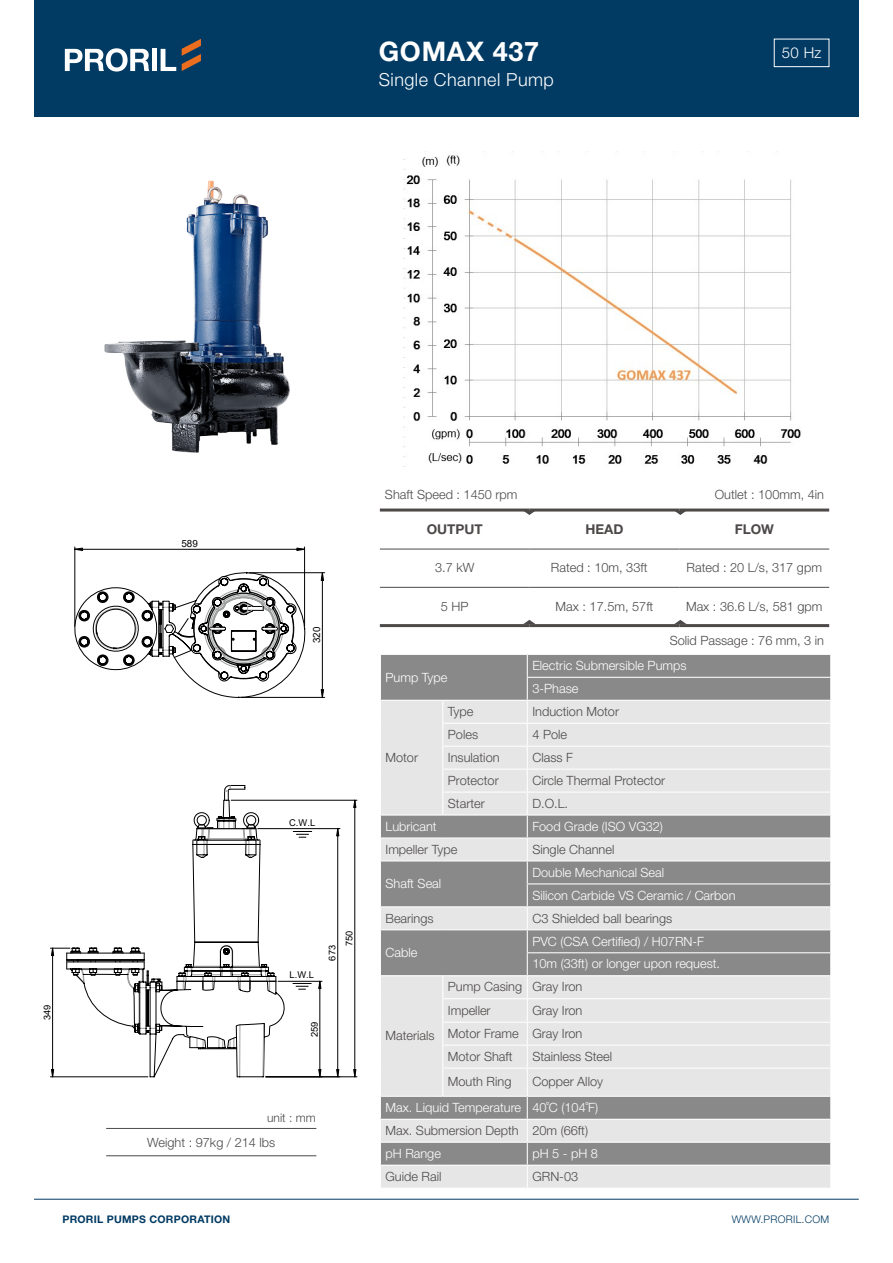
<style>
.page{position:relative;width:893px;height:1263px;background:#fff}
.page>*{position:absolute;margin:0;border:0;box-sizing:border-box;transform-origin:0 0}
.t1{font:700 27px "Helvetica Neue LT Std";letter-spacing:.025em;color:#fff}
.t2{font:300 18px "Helvetica Neue LT Std";letter-spacing:.025em;color:#fff}
.t3{font:300 15px "Helvetica Neue LT Std";color:#fff}
.t4{font:700 13.5px "Helvetica Neue LT Std";color:#4c4948}
.t5{font:300 12.75px/23.1px "Helvetica Neue LT Std";color:#4c4948}
.t6{font:300 12.75px/23px "Helvetica Neue LT Std";color:#fff}
.t7{font:300 12px "Helvetica Neue LT Std";color:#4c4948}
.t8{font:700 10.5px "Helvetica Neue LT Std";letter-spacing:.025em;color:#013a63}
.t9{font:300 10.5px "Helvetica Neue LT Std";letter-spacing:.025em;color:#013a63}
.t10{font:9.9px "Arial";color:#000}
.t11{font:9.3px/17.1px "Arial";color:#000}
</style>
<div class="page">
<div style="left:34px;top:0;width:825px;height:117px;background:#013a63"></div>
<hr style="left:34px;top:1199px;width:825px;height:1px;background:#013a63">
<svg style="left:65px;top:48px;width:84px;height:24px"></svg>
<div style="left:152px;top:49px;width:5px;height:22px;background:#fff"></div>
<svg style="left:161px;top:49px;width:15px;height:22px"></svg>
<svg style="left:182px;top:39px;width:19px;height:32px"></svg>
<img style="left:104px;top:180px;width:186px;height:273px">
<hr style="left:106px;top:1128px;width:210px;height:1px;background:#4c4948">
<hr style="left:106px;top:1155px;width:210px;height:1px;background:#4c4948">
<hr style="left:380px;top:508px;width:150px;height:3px;background:#4c4948">
<hr style="left:530px;top:508px;width:149px;height:3px;background:#4c4948">
<hr style="left:679px;top:508px;width:150px;height:3px;background:#4c4948">
<hr style="left:380px;top:624px;width:150px;height:3px;background:#4c4948">
<hr style="left:530px;top:624px;width:149px;height:3px;background:#4c4948">
<hr style="left:679px;top:624px;width:150px;height:3px;background:#4c4948">
<hr style="left:380px;top:549px;width:150px;height:1px;background:#4c4948">
<hr style="left:530px;top:549px;width:149px;height:1px;background:#4c4948">
<hr style="left:679px;top:549px;width:150px;height:1px;background:#4c4948">
<hr style="left:380px;top:587px;width:150px;height:1px;background:#4c4948">
<hr style="left:530px;top:587px;width:149px;height:1px;background:#4c4948">
<hr style="left:679px;top:587px;width:150px;height:1px;background:#4c4948">
<svg style="left:674px;top:510px;width:13px;height:5px"></svg>
<svg style="left:674px;top:620px;width:12px;height:4px"></svg>
<svg style="left:523px;top:510px;width:13px;height:5px"></svg>
<svg style="left:523px;top:620px;width:12px;height:4px"></svg>
<svg style="left:380px;top:654px;width:451px;height:534px;background:#c4c4c4"></svg>
<hr style="left:527px;top:1187px;width:304px;height:2px;background:#fff">
<div style="left:774px;top:39px;width:55px;height:28px;border:1px solid #fff"></div>
<hr style="left:249px;top:572px;width:76px;height:1px;background:#000">
<hr style="left:241px;top:697px;width:84px;height:1px;background:#000">
<hr style="left:304px;top:547px;width:1px;height:79px;background:#000">
<hr style="left:75px;top:547px;width:1px;height:79px;background:#000">
<hr style="left:75px;top:549px;width:230px;height:1px;background:#000">
<svg style="left:74px;top:562px;width:250px;height:136px"></svg>
<svg style="left:296px;top:548px;width:9px;height:3px"></svg>
<svg style="left:74px;top:548px;width:9px;height:3px"></svg>
<svg style="left:66px;top:947px;width:210px;height:130px"></svg>
<svg style="left:176px;top:785px;width:136px;height:206px"></svg>
<hr style="left:52px;top:948px;width:1px;height:129px;background:#000">
<hr style="left:50px;top:1076px;width:98px;height:1px;background:#000">
<hr style="left:337px;top:829px;width:1px;height:248px;background:#000">
<hr style="left:258px;top:828px;width:82px;height:1px;background:#000">
<hr style="left:266px;top:1076px;width:91px;height:1px;background:#000">
<hr style="left:231px;top:800px;width:126px;height:1px;background:#000">
<hr style="left:355px;top:800px;width:1px;height:277px;background:#000">
<hr style="left:278px;top:981px;width:44px;height:1px;background:#000">
<hr style="left:320px;top:981px;width:1px;height:96px;background:#000">
<svg style="left:50px;top:948px;width:110px;height:86px"></svg>
<svg style="left:51px;top:1069px;width:3px;height:8px"></svg>
<svg style="left:336px;top:828px;width:3px;height:8px"></svg>
<svg style="left:336px;top:1069px;width:3px;height:8px"></svg>
<svg style="left:353px;top:1069px;width:3px;height:8px"></svg>
<svg style="left:353px;top:800px;width:3px;height:8px"></svg>
<svg style="left:318px;top:981px;width:3px;height:8px"></svg>
<svg style="left:318px;top:1069px;width:3px;height:7px"></svg>
<img style="left:403px;top:151px;width:398px;height:316px">
<h1 class="t1" style="left:379px;top:35px;width:162px">GOMAX 437</h1>
<h2 class="t2" style="left:379px;top:69px;width:177px">Single Channel Pump</h2>
<p class="t3" style="left:782px;top:43px;width:41px">50 Hz</p>
<p class="t11" style="left:39px;top:1020px;width:17px;rotate:-90deg">349</p>
<p class="t10" style="left:181px;top:537px;width:18px">589</p>
<p class="t5" style="left:385px;top:483px;width:134px">Shaft Speed : 1450 rpm</p>
<p class="t5" style="left:715px;top:483px;width:111px">Outlet : 100mm, 4in</p>
<p class="t4" style="left:427px;top:521px;width:58px">OUTPUT</p>
<p class="t4" style="left:585px;top:521px;width:40px">HEAD</p>
<p class="t4" style="left:735px;top:521px;width:41px">FLOW</p>
<p class="t5" style="left:435px;top:556px;width:41px">3.7 kW</p>
<p class="t5" style="left:551px;top:556px;width:98px">Rated : 10m, 33ft</p>
<p class="t5" style="left:687px;top:556px;width:137px">Rated : 20 L/s, 317 gpm</p>
<p class="t5" style="left:441px;top:594px;width:29px">5 HP</p>
<p class="t5" style="left:556px;top:594px;width:99px">Max : 17.5m, 57ft</p>
<p class="t5" style="left:686px;top:594px;width:138px">Max : 36.6 L/s, 581 gpm</p>
<p class="t10" style="left:310px;top:643px;width:18px;rotate:-90deg">320</p>
<p class="t5" style="left:670px;top:628px;width:156px">Solid Passage : 76 mm, 3 in</p>
<p class="t6" style="left:385px;top:665px;width:63px">Pump Type</p>
<p class="t6" style="left:532px;top:654px;width:156px">Electric Submersible Pumps<br>3-Phase</p>
<p class="t11" style="left:289px;top:814px;width:28px">C.W.L</p>
<p class="t11" style="left:290px;top:966px;width:26px">L.W.L</p>
<p class="t11" style="left:324px;top:946px;width:17px;text-indent:-14px;rotate:-90deg">673<br>750</p>
<p class="t11" style="left:306px;top:1037px;width:17px;rotate:-90deg">259</p>
<p class="t5" style="left:385px;top:745px;width:34px">Motor</p>
<p class="t5" style="left:448px;top:700px;width:27px">Type</p>
<p class="t5" style="left:532px;top:700px;width:88px">Induction Motor</p>
<p class="t5" style="left:448px;top:722px;width:32px">Poles</p>
<p class="t5" style="left:532px;top:722px;width:36px">4 Pole</p>
<p class="t5" style="left:448px;top:745px;width:53px">Insulation</p>
<p class="t5" style="left:532px;top:745px;width:42px">Class F</p>
<p class="t5" style="left:448px;top:768px;width:52px">Protector</p>
<p class="t5" style="left:532px;top:768px;width:134px">Circle Thermal Protector</p>
<p class="t5" style="left:448px;top:791px;width:38px">Starter</p>
<p class="t5" style="left:532px;top:791px;width:37px">D.O.L.</p>
<p class="t6" style="left:385px;top:814px;width:53px">Lubricant</p>
<p class="t6" style="left:532px;top:814px;width:132px">Food Grade (ISO VG32)</p>
<p class="t5" style="left:385px;top:837px;width:73px">Impeller Type</p>
<p class="t5" style="left:532px;top:837px;width:83px">Single Channel</p>
<p class="t6" style="left:385px;top:872px;width:57px">Shaft Seal</p>
<p class="t6" style="left:532px;top:860px;width:205px">Double Mechanical Seal<br>Silicon Carbide VS Ceramic / Carbon</p>
<p class="t5" style="left:385px;top:906px;width:50px">Bearings</p>
<p class="t5" style="left:532px;top:906px;width:141px">C3 Shielded ball bearings</p>
<p class="t6" style="left:385px;top:941px;width:33px">Cable</p>
<p class="t6" style="left:532px;top:929px;width:189px">PVC (CSA Certified) / H07RN-F<br>10m (33ft) or longer upon request.</p>
<p class="t5" style="left:385px;top:1024px;width:51px">Materials</p>
<p class="t5" style="left:448px;top:975px;width:136px">Pump Casing Gray Iron<br>Impeller</p>
<p class="t5" style="left:448px;top:998px;width:136px;text-align:justify;text-indent:84px">Gray Iron Motor Frame Gray Iron Motor Shaft</p>
<p class="t5" style="left:532px;top:1044px;width:81px">Stainless Steel</p>
<p class="t7" style="left:267px;top:1110px;width:50px">unit : mm</p>
<p class="t5" style="left:147px;top:1130px;width:130px">Weight : 97kg / 214 lbs</p>
<p class="t5" style="left:448px;top:1070px;width:65px">Mouth Ring</p>
<p class="t5" style="left:532px;top:1070px;width:72px">Copper Alloy</p>
<p class="t6" style="left:385px;top:1096px;width:214px">Max. Liquid Temperature 40˚C (104˚F)</p>
<p class="t5" style="left:385px;top:1118px;width:204px">Max. Submersion Depth 20m (66ft)</p>
<p class="t6" style="left:385px;top:1141px;width:57px">pH Range</p>
<p class="t6" style="left:532px;top:1141px;width:67px">pH 5 - pH 8</p>
<p class="t5" style="left:385px;top:1164px;width:57px">Guide Rail</p>
<p class="t5" style="left:532px;top:1164px;width:47px">GRN-03</p>
<p class="t8" style="left:62px;top:1213px;width:169px">PRORIL PUMPS CORPORATION</p>
<p class="t9" style="left:732px;top:1213px;width:99px">WWW.PRORIL.COM</p>
</div>
